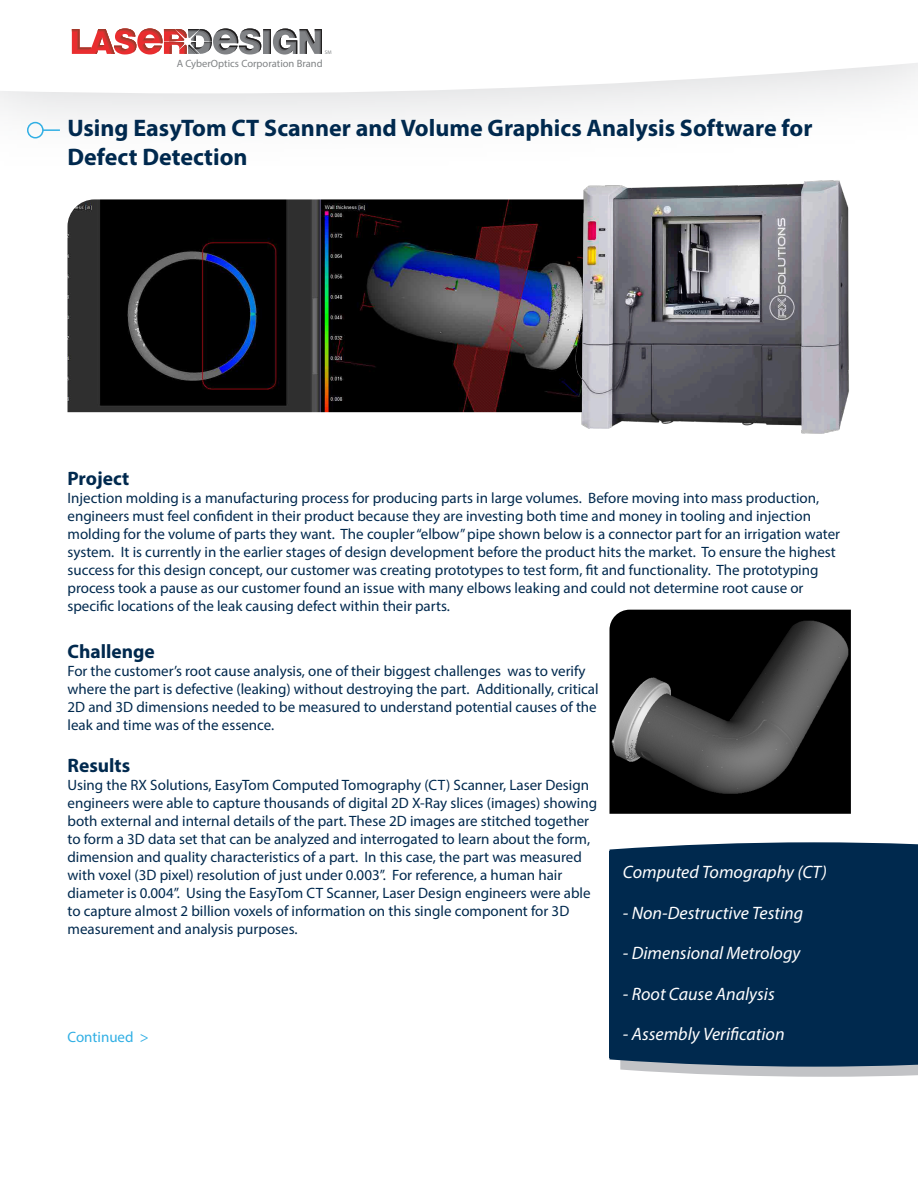
<style>
.page{position:relative;width:918px;height:1188px;background:#fff}
.page>*{position:absolute;margin:0;border:0;box-sizing:border-box;transform-origin:0 0}
.t1{font:700 24px/28.8px "Myriad Pro";color:#00294e}
.t2{font:700 19.5px "Myriad Pro";color:#00294e}
.t3{font:italic 18px "Myriad Pro";color:#fff}
.t4{font:15px/18px "Myriad Pro";color:#00294e}
.t5{font:15px "Myriad Pro";color:#31afe4}
.t6{font:10.5px "Myriad Pro";color:#808385}
.t7{font:5.25px "Myriad Pro";color:#808385}
</style>
<div class="page">
<div style="left:0;top:0;width:918px;height:169px;background:#c2c3c6;opacity:.75"></div>
<svg style="left:0;top:0;width:918px;height:93px"></svg>
<svg style="left:72px;top:28px;width:250px;height:27px"></svg>
<div style="left:27px;top:122px;width:17px;height:16px;border:2px solid #31afe4;border-radius:50%"></div>
<svg style="left:43px;top:129px;width:17px;height:2px"></svg>
<img style="left:68px;top:199px;width:503px;height:213px">
<img style="left:571px;top:180px;width:278px;height:254px">
<img style="left:609px;top:610px;width:242px;height:204px">
<svg style="left:609px;top:1058px;width:309px;height:19px"></svg>
<svg style="left:609px;top:842px;width:309px;height:9px"></svg>
<div style="left:609px;top:851px;width:309px;height:207px;background:#00294e"></div>
<p class="t7" style="left:325px;top:49px;width:8px">SM</p>
<p class="t6" style="left:177px;top:57px;width:148px">A CyberOptics Corporation Brand</p>
<p class="t1" style="left:68px;top:113px;width:746px">Using EasyTom CT Scanner and Volume Graphics Analysis Software for<br>Defect Detection</p>
<p class="t2" style="left:68px;top:466px;width:63px">Project</p>
<p class="t4" style="left:68px;top:489px;width:774px">Injection molding is a manufacturing process for producing parts in large volumes. Before moving into mass production, engineers must feel confident in their product because they are investing both time and money in tooling and injection molding for the volume of parts they want. The coupler “elbow” pipe shown below is a connector part for an irrigation water system. It is currently in the earlier stages of design development before the product hits the market. To ensure the highest success for this design concept, our customer was creating prototypes to test form, fit and functionality. The prototyping process took a pause as our customer found an issue with many elbows leaking and could not determine root cause or specific locations of the leak causing defect within their parts.</p>
<p class="t2" style="left:68px;top:639px;width:89px">Challenge</p>
<p class="t4" style="left:68px;top:662px;width:533px">For the customer’s root cause analysis, one of their biggest challenges was to verify where the part is defective (leaking) without destroying the part. Additionally, critical 2D and 3D dimensions needed to be measured to understand potential causes of the leak and time was of the essence.</p>
<p class="t2" style="left:68px;top:752px;width:64px">Results</p>
<p class="t4" style="left:68px;top:775px;width:531px">Using the RX Solutions, EasyTom Computed Tomography (CT) Scanner, Laser Design engineers were able to capture thousands of digital 2D X-Ray slices (images) showing both external and internal details of the part. These 2D images are stitched together</p>
<p class="t4" style="left:68px;top:829px;width:524px">to form a 3D data set that can be analyzed and interrogated to learn about the form,</p>
<p class="t4" style="left:68px;top:847px;width:525px">dimension and quality characteristics of a part. In this case, the part was measured with voxel (3D pixel) resolution of just under 0.003”. For reference, a human hair diameter is 0.004”. Using the EasyTom CT Scanner, Laser Design engineers were able to capture almost 2 billion voxels of information on this single component for 3D measurement and analysis purposes.</p>
<p class="t3" style="left:623px;top:861px;width:206px">Computed Tomography (CT)</p>
<p class="t3" style="left:623px;top:902px;width:182px">- Non-Destructive Testing</p>
<p class="t3" style="left:623px;top:942px;width:179px">- Dimensional Metrology</p>
<p class="t3" style="left:623px;top:983px;width:153px">- Root Cause Analysis</p>
<p class="t3" style="left:623px;top:1023px;width:163px">- Assembly Verification</p>
<p class="t5" style="left:68px;top:1027px;width:83px">Continued &gt;</p>
</div>
